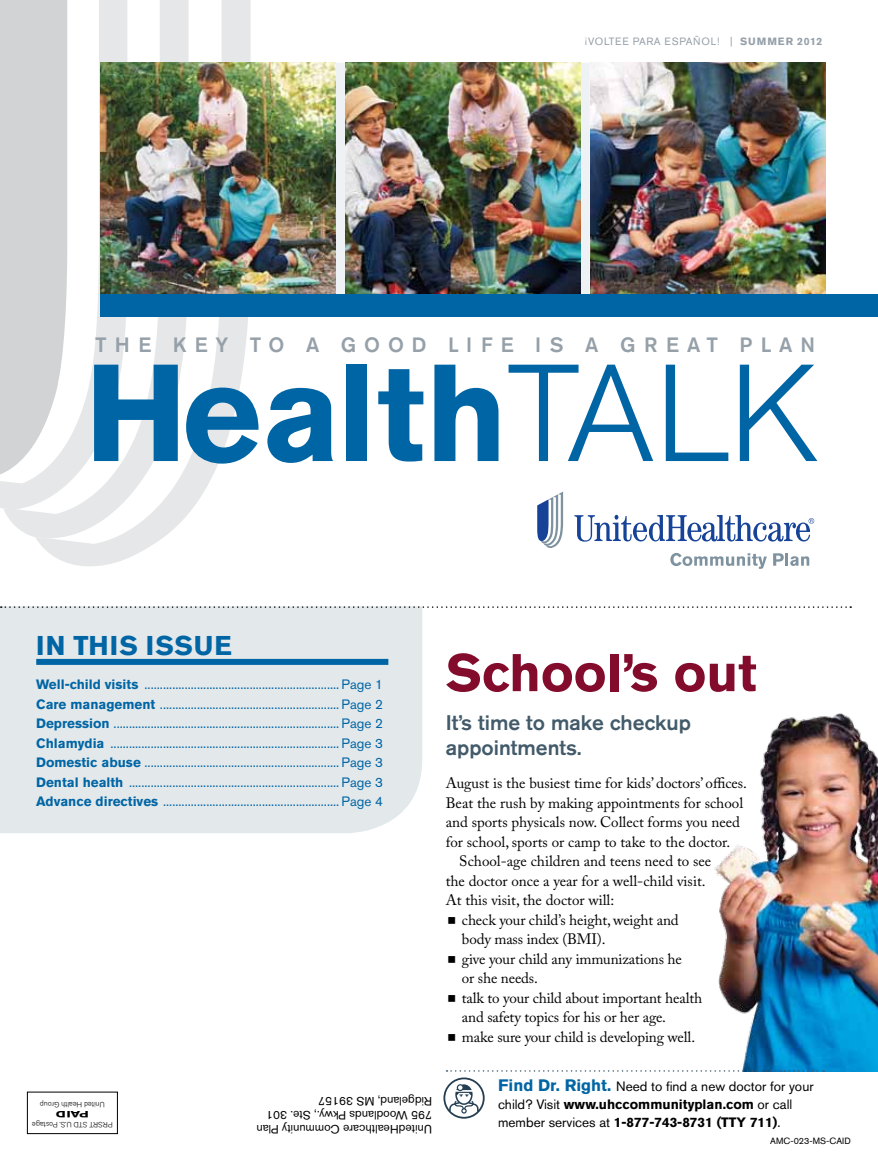
<style>
.page{position:relative;width:878px;height:1161px;background:#fff}
.page>*{position:absolute;margin:0;border:0;box-sizing:border-box;transform-origin:0 0}
.t1{font:700 136.5px "Akzidenz Grotesk BE";color:#0065a4}
.t2{font:700 52.5px "Akzidenz Grotesk BE";color:#830b2c}
.t3{font:700 27px "Akzidenz Grotesk BE";letter-spacing:.03em;color:#0065a4}
.t4{font:500 21px/25.2px "Akzidenz Grotesk BE";color:#425a69}
.t5{font:500 20.55px "Akzidenz Grotesk BE";letter-spacing:.39em;color:#95a0a9}
.t6{font:15px "Adobe Caslon Pro";color:#000}
.t7{font:13.5px/19.5px "Akzidenz Grotesk BE";color:#0065a4;text-align:justify}
.t8{font:13.5px/18px "Akzidenz Grotesk BE";color:#000}
.t9{font:12px/14.2px "Akzidenz Grotesk BE";color:#000}
.t10{font:10.5px "Akzidenz Grotesk BE";letter-spacing:.05em;color:#95a0a9}
.t11{font:700 10.5px "Akzidenz Grotesk BE";letter-spacing:.05em;color:#95a0a9}
.t12{font:9px "Akzidenz Grotesk BE";color:#000}
.t13{font:700 9px "Akzidenz Grotesk BE";color:#000;scale:1.5 1}
.t14{font:300 7.5px "Akzidenz Grotesk BE";color:#000}
.s1{font-weight:400}
.s2{font-weight:300}
.s3{font-weight:700}
.s4{font-weight:700;font-size:16.5px;color:#0065a4}
</style>
<div class="page">
<div style="left:0;top:606px;width:422px;height:227px;background:#e3e8eb"></div>
<svg style="left:1px;top:606px;width:850px;height:2px"></svg>
<div style="left:36px;top:659px;width:352px;height:6px;background:#0065a4"></div>
<hr style="left:0;top:0;width:3px;height:508px;background:#d1d3d4">
<svg style="left:3px;top:0;width:32px;height:537px;background:#d5d7d8"></svg>
<svg style="left:35px;top:0;width:215px;height:566px"></svg>
<svg style="left:574px;top:515px;width:240px;height:27px"></svg>
<svg style="left:537px;top:492px;width:26px;height:56px"></svg>
<svg style="left:670px;top:553px;width:96px;height:16px"></svg>
<svg style="left:773px;top:553px;width:36px;height:13px"></svg>
<div style="left:27px;top:1092px;width:91px;height:42px;border:1px solid #000"></div>
<div style="left:336px;top:63px;width:9px;height:243px;background:#eff2f4"></div>
<div style="left:580px;top:63px;width:9px;height:243px;background:#eff2f4"></div>
<img style="left:100px;top:63px;width:235px;height:231px">
<img style="left:345px;top:63px;width:235px;height:231px">
<img style="left:590px;top:63px;width:235px;height:231px">
<div style="left:100px;top:294px;width:778px;height:23px;background:#0065a4"></div>
<img style="left:714px;top:713px;width:164px;height:358px">
<svg style="left:446px;top:1070px;width:378px;height:2px"></svg>
<svg style="left:443px;top:1078px;width:41px;height:41px"></svg>
<p class="t10" style="left:585px;top:35px;width:95px">¡Voltee para espa</p>
<p class="t11" style="left:693px;top:36px;width:131px"><span class="s1">Ñol! |</span> SUMMER 2012</p>
<h3 class="t5" style="left:95px;top:332px;width:619px">The Key t o a good life is a great</h3>
<h3 class="t5" style="left:739px;top:332px;width:77px">plan</h3>
<h1 class="t1" style="left:85px;top:334px;width:736px">Health<span class="s2">TALK</span></h1>
<h3 class="t3" style="left:36px;top:630px;width:197px">IN this issue</h3>
<p class="t7" style="left:36px;top:675px;width:348px"><span class="s3">Well-child visits</span> ............................................................... Page 1<br><span class="s3">Care management</span> .......................................................... Page 2<br><span class="s3">Depression</span> ......................................................................... Page 2<br><span class="s3">Chlamydia</span> .......................................................................... Page 3<br><span class="s3">Domestic abuse</span> ............................................................... Page 3<br><span class="s3">Dental health</span> .................................................................... Page 3<br><span class="s3">Advance directives</span> ......................................................... Page 4</p>
<p class="t14" style="left:105px;top:1109px;width:66px;rotate:-180deg">United Health Group</p>
<p class="t9" style="left:432px;top:1136px;width:177px;rotate:-180deg">UnitedHealthcare Community Plan<br>795 Woodlands Pkwy., Ste. 301<br>Ridgeland, MS 39157</p>
<p class="t13" style="left:89px;top:1119px;width:23px;rotate:-180deg">PAID</p>
<p class="t14" style="left:113px;top:1128px;width:82px;rotate:-180deg">PRSRT STD U.S. Postage</p>
<h2 class="t2" style="left:446px;top:642px;width:312px">School’s out</h2>
<h3 class="t4" style="left:446px;top:709px;width:247px">It’s time to make checkup appointments.</h3>
<p class="t6" style="left:446px;top:774px;width:303px">August is the busiest time for kids’ doctors’ offices.</p>
<p class="t6" style="left:446px;top:794px;width:299px">Beat the rush by making appointments for school</p>
<p class="t6" style="left:446px;top:813px;width:296px">and sports physicals now. Collect forms you need</p>
<p class="t6" style="left:446px;top:833px;width:286px">for school, sports or camp to take to the doctor.</p>
<p class="t6" style="left:459px;top:852px;width:253px">School-age children and teens need to see</p>
<p class="t6" style="left:446px;top:872px;width:261px">the doctor once a year for a well-child visit.</p>
<p class="t6" style="left:446px;top:891px;width:170px">At this visit, the doctor will:</p>
<p class="t6" style="left:462px;top:911px;width:218px">check your child’s height, weight and</p>
<p class="t6" style="left:462px;top:930px;width:145px">body mass index (BMI).</p>
<p class="t6" style="left:462px;top:950px;width:221px">give your child any immunizations he</p>
<p class="t6" style="left:462px;top:969px;width:77px">or she needs.</p>
<p class="t6" style="left:462px;top:989px;width:242px">talk to your child about important health</p>
<p class="t6" style="left:462px;top:1008px;width:205px">and safety topics for his or her age.</p>
<p class="t6" style="left:462px;top:1028px;width:235px">make sure your child is developing well.</p>
<p class="t8" style="left:498px;top:1078px;width:317px"><span class="s4">Find Dr. Right.</span> Need to find a new doctor for your child? Visit <span class="s3">www.uhccommunityplan.com</span> or call member services at <span class="s3">1-877-743-8731 (TTY 711)</span>.</p>
<p class="t12" style="left:770px;top:1136px;width:82px">AMC-023-MS-CAID</p>
</div>
